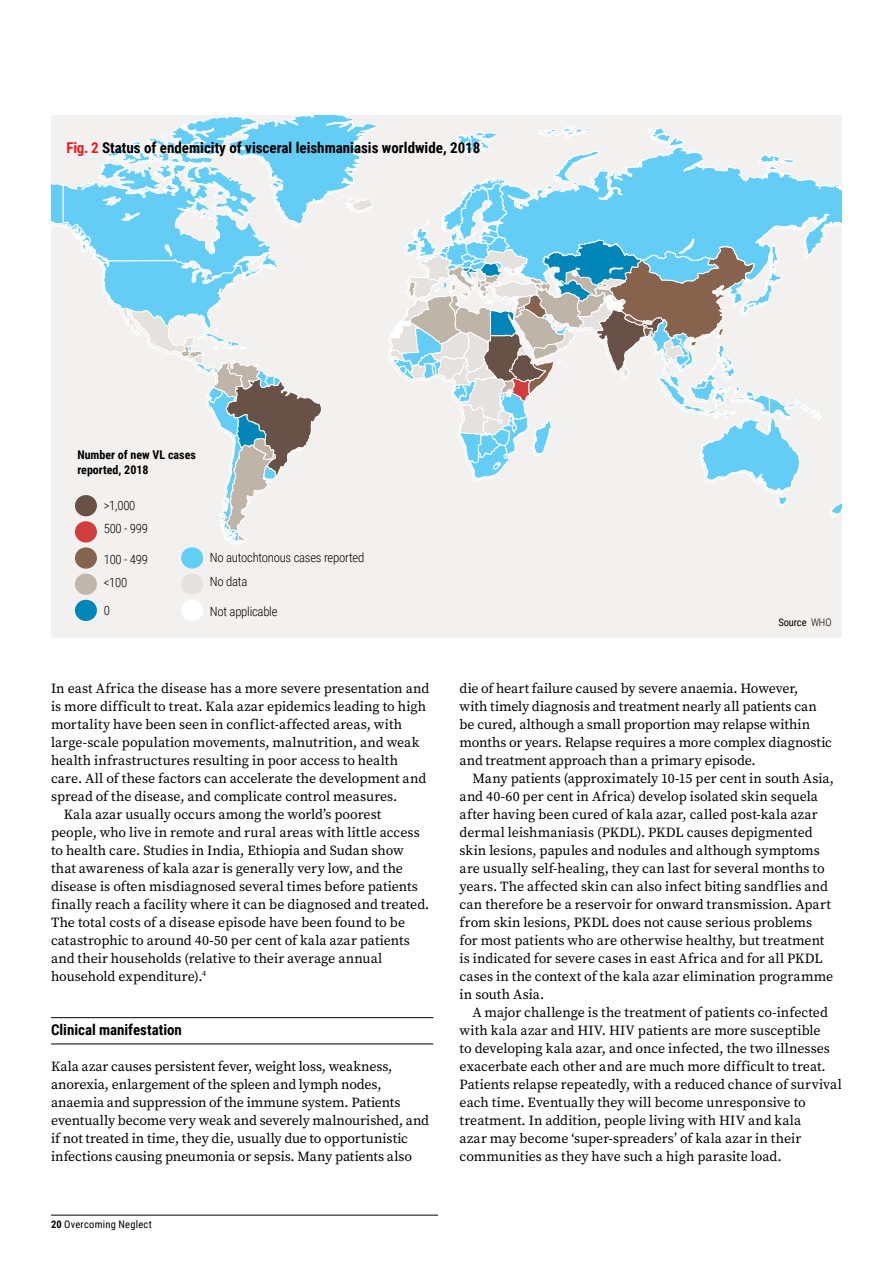
<style>
.page{position:relative;width:893px;height:1263px;background:#fff}
.page>*{position:absolute;margin:0;border:0;box-sizing:border-box;transform-origin:0 0}
.t1{font:700 15px "Roboto Condensed";color:#000}
.t2{font:13.95px/18px "Source Serif Pro";letter-spacing:-.005em;color:#000}
.t3{font:300 12.75px "Roboto Condensed";letter-spacing:-.02em;color:#000}
.t4{font:700 12px/15px "Roboto Condensed";color:#000}
.t5{font:10.5px "Roboto Condensed";letter-spacing:.02em;color:#000}
.s1{color:#ed1c24}
.s2{font-weight:700}
.s3{font-weight:300}
</style>
<div class="page">
<hr style="left:51px;top:1215px;width:387px;height:1px;background:#000">
<div style="left:51px;top:115px;width:791px;height:522px;background:#f3f1ef"></div>
<svg style="left:831px;top:501px;width:11px;height:15px"></svg>
<svg style="left:541px;top:126px;width:301px;height:112px"></svg>
<svg style="left:51px;top:115px;width:326px;height:428px"></svg>
<svg style="left:389px;top:131px;width:435px;height:374px"></svg>
<hr style="left:51px;top:1017px;width:382px;height:1px;background:#000">
<hr style="left:51px;top:1043px;width:382px;height:1px;background:#000">
<div style="left:75px;top:495px;width:22px;height:21px;background:#685247;border-radius:50%"></div>
<div style="left:181px;top:547px;width:22px;height:21px;background:#62cdf5;border-radius:50%"></div>
<div style="left:75px;top:547px;width:22px;height:22px;background:#86634e;border-radius:50%"></div>
<div style="left:181px;top:600px;width:22px;height:21px;background:#fff;border-radius:50%"></div>
<div style="left:75px;top:521px;width:22px;height:21px;background:#d13c3d;border-radius:50%"></div>
<div style="left:181px;top:573px;width:22px;height:22px;background:#e4e1df;border-radius:50%"></div>
<div style="left:75px;top:574px;width:22px;height:21px;background:#c0b6a9;border-radius:50%"></div>
<div style="left:75px;top:600px;width:22px;height:21px;background:#0086b9;border-radius:50%"></div>
<p class="t1" style="left:67px;top:141px;width:415px"><span class="s1">Fig. 2</span> Status of endemicity of visceral leishmaniasis worldwide, 2018</p>
<p class="t4" style="left:77px;top:448px;width:120px">Number of new VL cases reported, 2018</p>
<p class="t3" style="left:104px;top:499px;width:33px">&gt;1,000</p>
<p class="t3" style="left:104px;top:523px;width:46px">500 - 999</p>
<p class="t3" style="left:104px;top:553px;width:46px">100 - 499</p>
<p class="t3" style="left:210px;top:552px;width:156px">No autochtonous cases reported</p>
<p class="t3" style="left:104px;top:577px;width:25px">&lt;100</p>
<p class="t3" style="left:210px;top:575px;width:39px">No data</p>
<p class="t3" style="left:104px;top:604px;width:8px">0</p>
<p class="t3" style="left:210px;top:606px;width:69px">Not applicable</p>
<p class="t2" style="left:51px;top:680px;width:380px">In east Africa the disease has a more severe presentation and</p>
<p class="t2" style="left:51px;top:698px;width:377px">is more difficult to treat. Kala azar epidemics leading to high</p>
<p class="t2" style="left:51px;top:716px;width:353px">mortality have been seen in conflict-affected areas, with</p>
<p class="t2" style="left:51px;top:734px;width:370px">large-scale population movements, malnutrition, and weak</p>
<p class="t2" style="left:51px;top:752px;width:349px">health infrastructures resulting in poor access to health</p>
<p class="t2" style="left:51px;top:770px;width:377px">care. All of these factors can accelerate the development and</p>
<p class="t2" style="left:51px;top:788px;width:348px">spread of the disease, and complicate control measures.</p>
<p class="t2" style="left:64px;top:806px;width:319px">Kala azar usually occurs among the world’s poorest</p>
<p class="t2" style="left:51px;top:824px;width:370px">people, who live in remote and rural areas with little access</p>
<p class="t2" style="left:51px;top:842px;width:354px">to health care. Studies in India, Ethiopia and Sudan show</p>
<p class="t2" style="left:51px;top:860px;width:353px">that awareness of kala azar is generally very low, and the</p>
<p class="t2" style="left:51px;top:878px;width:368px">disease is often misdiagnosed several times before patients</p>
<p class="t2" style="left:51px;top:896px;width:380px">finally reach a facility where it can be diagnosed and treated.</p>
<p class="t2" style="left:51px;top:914px;width:356px">The total costs of a disease episode have been found to be</p>
<p class="t2" style="left:51px;top:932px;width:360px">catastrophic to around 40-50 per cent of kala azar patients</p>
<p class="t2" style="left:51px;top:950px;width:333px">and their households (relative to their average annual</p>
<p class="t2" style="left:51px;top:968px;width:157px">household expenditure).<sup>4</sup></p>
<p class="t1" style="left:51px;top:1023px;width:132px">Clinical manifestation</p>
<p class="t2" style="left:51px;top:1058px;width:380px">Kala azar causes persistent fever, weight loss, weakness, anorexia, enlargement of the spleen and lymph nodes, anaemia and suppression of the immune system. Patients eventually become very weak and severely malnourished, and if not treated in time, they die, usually due to opportunistic infections causing pneumonia or sepsis. Many patients also</p>
<p class="t5" style="left:51px;top:1220px;width:102px"><span class="s2">20</span> Overcoming Neglect</p>
<p class="t5" style="left:778px;top:618px;width:55px">Source <span class="s3">WHO</span></p>
<p class="t2" style="left:460px;top:680px;width:374px">die of heart failure caused by severe anaemia. However,<br>with timely diagnosis and treatment nearly all patients can be cured, although a small proportion may relapse within months or years. Relapse requires a more complex diagnostic and treatment approach than a primary episode.</p>
<p class="t2" style="left:460px;top:770px;width:376px;text-indent:13px">Many patients (approximately 10-15 per cent in south Asia, and 40-60 per cent in Africa) develop isolated skin sequela after having been cured of kala azar, called post-kala azar dermal leishmaniasis (PKDL). PKDL causes depigmented skin lesions, papules and nodules and although symptoms are usually self-healing, they can last for several months to years. The affected skin can also infect biting sandflies and can therefore be a reservoir for onward transmission. Apart from skin lesions, PKDL does not cause serious problems for most patients who are otherwise healthy, but treatment is indicated for severe cases in east Africa and for all PKDL cases in the context of the kala azar elimination programme in south Asia.</p>
<p class="t2" style="left:460px;top:1004px;width:384px;text-indent:13px">A major challenge is the treatment of patients co-infected with kala azar and HIV. HIV patients are more susceptible<br>to developing kala azar, and once infected, the two illnesses exacerbate each other and are much more difficult to treat.<br>Patients relapse repeatedly, with a reduced chance of survival each time. Eventually they will become unresponsive to treatment. In addition, people living with HIV and kala<br>azar may become ‘super-spreaders’ of kala azar in their communities as they have such a high parasite load.</p>
</div>
